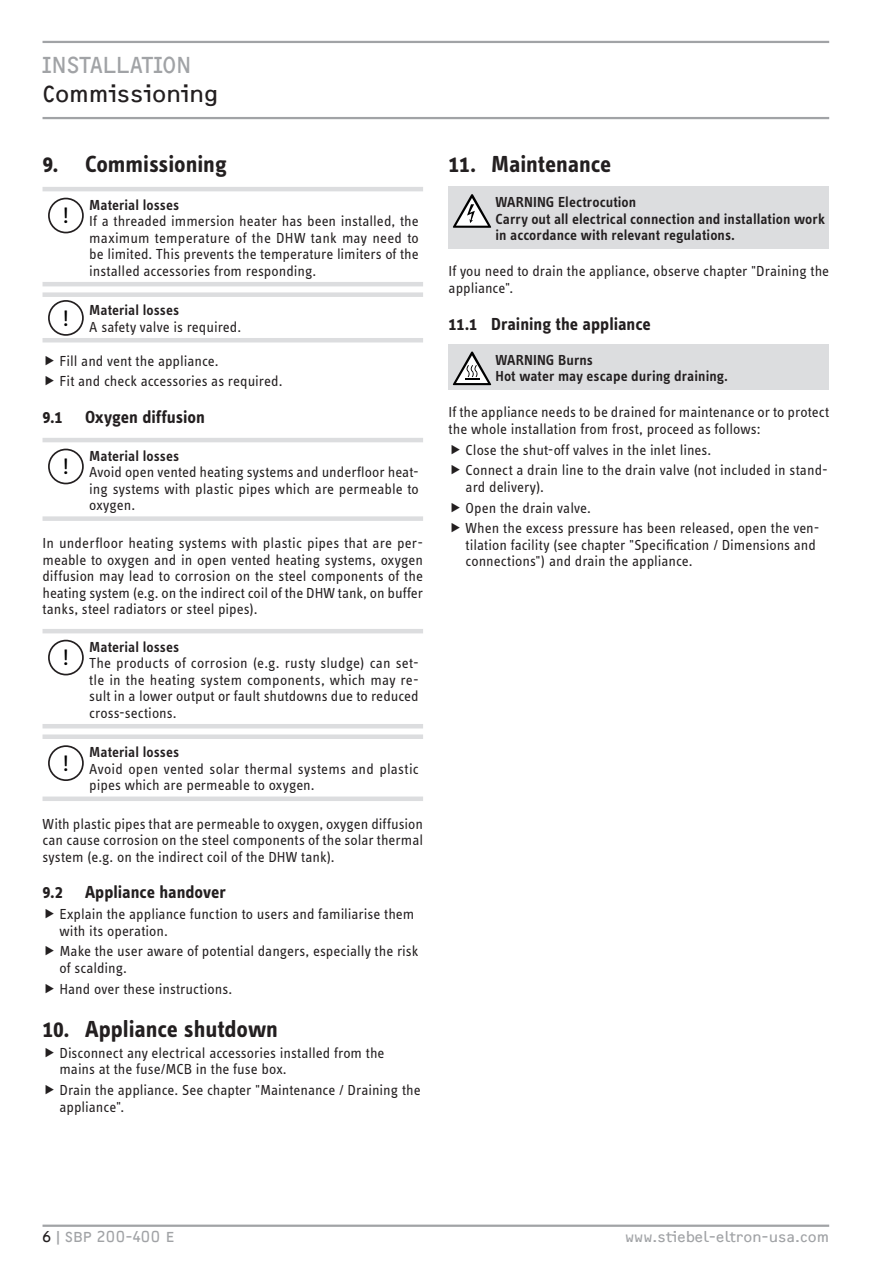
<style>
.page{position:relative;width:893px;height:1263px;background:#fff}
.page>*{position:absolute;margin:0;border:0;box-sizing:border-box;transform-origin:0 0}
.t1{font:700 24px "STE Info Text";letter-spacing:-.005em;color:#231f20}
.t2{font:24px "F2 FOCR Bczyk Com";letter-spacing:-.005em;color:#231f20}
.t3{font:24px "F2 FOCR Bczyk Com";letter-spacing:-.01em;color:#a1a3a6}
.t4{font:23.25px "STE Info Text";color:#000}
.t5{font:700 18px "STE Info Text";color:#231f20}
.t6{font:15px/16.5px "STE Info Text";color:#231f20}
.t7{font:600 15px/16.5px "STE Info Text";letter-spacing:.005em;color:#231f20}
.t8{font:15px "F2 FOCR Bczyk Com";color:#a1a3a6}
.s1{font-size:23.25px;color:#000}
.s2{font-weight:600}
.s3{color:#231f20}
</style>
<div class="page">
<hr style="left:43px;top:41px;width:786px;height:2px;background:#a1a3a6">
<hr style="left:43px;top:117px;width:786px;height:2px;background:#a1a3a6">
<hr style="left:43px;top:1224px;width:786px;height:3px;background:#a1a3a6">
<hr style="left:43px;top:187px;width:380px;height:4px;background:#dcdddf">
<hr style="left:43px;top:282px;width:380px;height:4px;background:#dcdddf">
<div style="left:48px;top:198px;width:36px;height:35px;border:2px solid #231f20;border-radius:50%"></div>
<div style="left:43px;top:292px;width:380px;height:5px;background:#dcdddf"></div>
<hr style="left:43px;top:338px;width:380px;height:4px;background:#dcdddf">
<div style="left:48px;top:300px;width:36px;height:36px;border:2px solid #231f20;border-radius:50%"></div>
<hr style="left:43px;top:438px;width:380px;height:4px;background:#dcdddf">
<div style="left:43px;top:516px;width:380px;height:5px;background:#dcdddf"></div>
<div style="left:48px;top:449px;width:36px;height:35px;border:2px solid #231f20;border-radius:50%"></div>
<hr style="left:43px;top:629px;width:380px;height:4px;background:#dcdddf">
<hr style="left:43px;top:724px;width:380px;height:4px;background:#dcdddf">
<div style="left:48px;top:640px;width:36px;height:35px;border:2px solid #231f20;border-radius:50%"></div>
<div style="left:43px;top:734px;width:380px;height:5px;background:#dcdddf"></div>
<div style="left:43px;top:796px;width:380px;height:5px;background:#dcdddf"></div>
<div style="left:48px;top:745px;width:36px;height:36px;border:2px solid #231f20;border-radius:50%"></div>
<div style="left:449px;top:187px;width:380px;height:62px;background:#dcdddf"></div>
<svg style="left:453px;top:194px;width:38px;height:34px"></svg>
<div style="left:449px;top:344px;width:380px;height:46px;background:#dcdddf"></div>
<svg style="left:453px;top:352px;width:38px;height:33px"></svg>
<h1 class="t3" style="left:43px;top:51px;width:14px">Inst</h1>
<h1 class="t3" style="left:90px;top:51px;width:87px">allation</h1>
<h1 class="t2" style="left:42px;top:80px;width:178px">Commissioning</h1>
<h1 class="t1" style="left:43px;top:150px;width:186px">9. Commissioning</h1>
<h2 class="t4" style="left:62px;top:202px;width:8px">!</h2>
<p class="t7" style="left:89px;top:196px;width:91px">Material losses</p>
<p class="t6" style="left:89px;top:213px;width:331px;text-align:justify">If a threaded immersion heater has been installed, the maximum temperature of the DHW tank may need to be limited. This prevents the temperature limiters of the installed accessories from responding.</p>
<p class="t6" style="left:89px;top:302px;width:153px;text-indent:-27px"><span class="s1">!</span> <span class="s2">Material losses<br></span>A safety valve is required.</p>
<p class="t6" style="left:60px;top:350px;width:225px;line-height:20.7px">Fill and vent the appliance.<br>Fit and check accessories as required.</p>
<p class="t5" style="left:43px;top:407px;width:164px">9.1 Oxygen diffusion</p>
<h2 class="t4" style="left:62px;top:453px;width:8px">!</h2>
<p class="t7" style="left:89px;top:447px;width:91px">Material losses</p>
<p class="t6" style="left:89px;top:464px;width:331px;text-align:justify">Avoid open vented heating systems and underfloor heat&shy;ing systems with plastic pipes which are permeable to oxygen.</p>
<p class="t6" style="left:43px;top:535px;width:382px;text-align:justify">In underfloor heating systems with plastic pipes that are per&shy;meable to oxygen and in open vented heating systems, oxygen diffusion may lead to corrosion on the steel components of the heating system (e.g. on the indirect coil of the DHW tank, on buffer tanks, steel radiators or steel pipes).</p>
<h2 class="t4" style="left:62px;top:644px;width:8px">!</h2>
<p class="t7" style="left:89px;top:638px;width:91px">Material losses</p>
<p class="t6" style="left:89px;top:655px;width:331px;text-align:justify">The products of corrosion (e.g. rusty sludge) can set&shy;tle in the heating system components, which may re&shy;sult in a lower output or fault shutdowns due to reduced cross-sections.</p>
<p class="t7" style="left:89px;top:744px;width:91px">Material losses</p>
<p class="t6" style="left:89px;top:760px;width:331px">Avoid open vented solar thermal systems and plastic pipes which are permeable to oxygen.</p>
<p class="t6" style="left:43px;top:815px;width:382px;text-align:justify">With plastic pipes that are permeable to oxygen, oxygen diffusion can cause corrosion on the steel components of the solar thermal system (e.g. on the indirect coil of the DHW tank).</p>
<p class="t5" style="left:43px;top:882px;width:185px">9.2 Appliance handover</p>
<p class="t6" style="left:60px;top:906px;width:356px">Explain the appliance function to users and familiarise them with its operation.</p>
<p class="t6" style="left:60px;top:943px;width:360px">Make the user aware of potential dangers, especially the risk of scalding.</p>
<p class="t6" style="left:60px;top:980px;width:174px">Hand over these instructions.</p>
<h1 class="t1" style="left:43px;top:1015px;width:237px">10. Appliance shutdown</h1>
<p class="t6" style="left:60px;top:1044px;width:327px">Disconnect any electrical accessories installed from the mains at the fuse/MCB in the fuse box.</p>
<p class="t6" style="left:60px;top:1082px;width:363px">Drain the appliance. See chapter "Maintenance / Draining the appliance".</p>
<h2 class="t4" style="left:62px;top:750px;width:8px">!</h2>
<h1 class="t1" style="left:449px;top:150px;width:164px">11. Maintenance</h1>
<p class="t7" style="left:495px;top:194px;width:331px">WARNING Electrocution<br>Carry out all electrical connection and installation work in accordance with relevant regulations.</p>
<p class="t6" style="left:449px;top:263px;width:382px">If you need to drain the appliance, observe chapter "Draining the appliance".</p>
<p class="t5" style="left:449px;top:313px;width:204px">11.1 Draining the appliance</p>
<p class="t7" style="left:495px;top:352px;width:234px">WARNING Burns<br>Hot water may escape during draining.</p>
<p class="t6" style="left:449px;top:404px;width:382px">If the appliance needs to be drained for maintenance or to protect the whole installation from frost, proceed as follows:</p>
<p class="t6" style="left:466px;top:439px;width:364px;line-height:20.7px">Close the shut-off valves in the inlet lines.<br>Connect a drain line to the drain valve (not included in stand-</p>
<p class="t6" style="left:466px;top:476px;width:355px;line-height:20.7px">ard delivery).<br>Open the drain valve.<br>When the excess pressure has been released, open the ven-</p>
<p class="t6" style="left:466px;top:536px;width:352px">tilation facility (see chapter "Specification / Dimensions and connections") and drain the appliance.</p>
<p class="t8" style="left:43px;top:1228px;width:133px"><span class="s3">6</span>|SBP 200-400 E</p>
<p class="t8" style="left:625px;top:1228px;width:206px">www.stiebel-eltron-usa.com</p>
</div>
